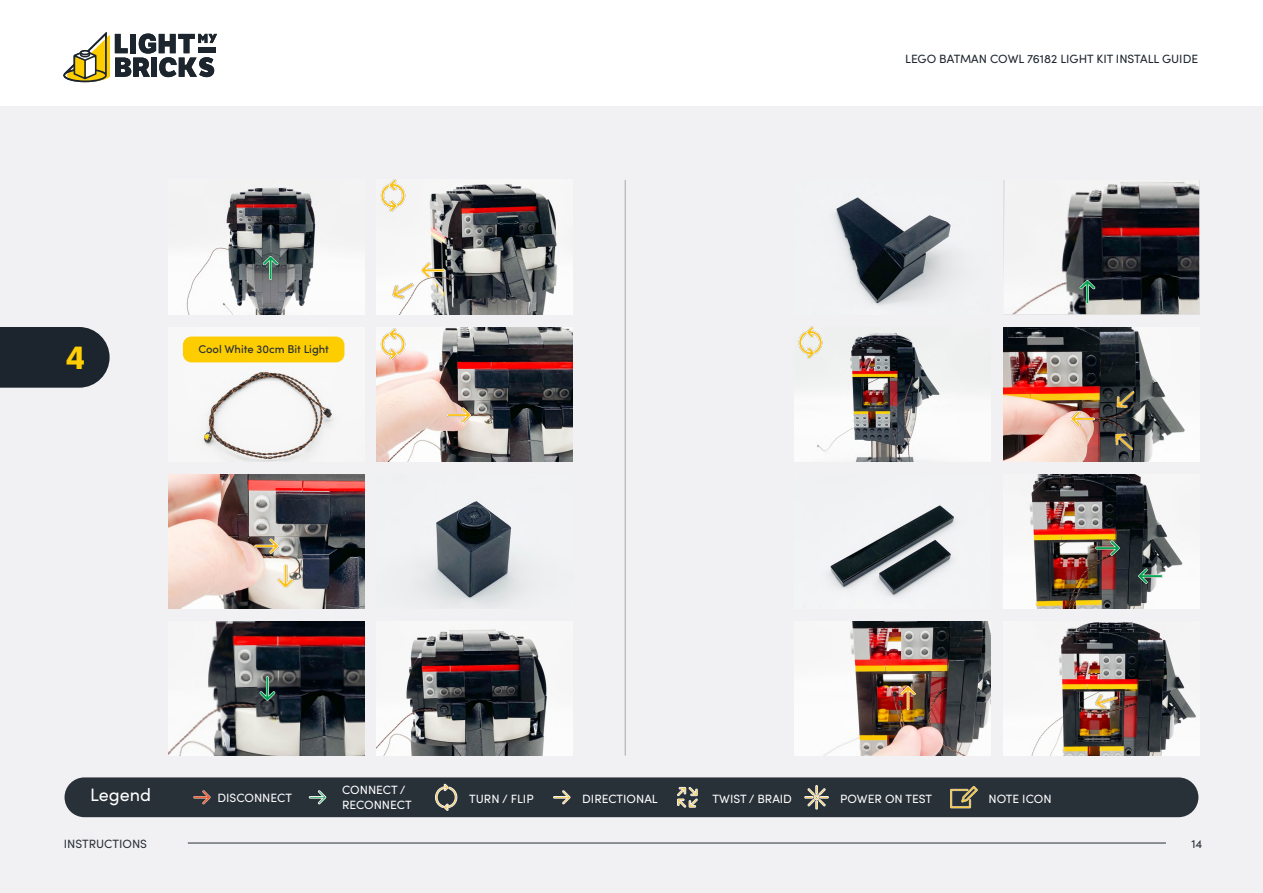
<style>
.page{position:relative;width:1263px;height:893px;background:#fff}
.page>*{position:absolute;margin:0;border:0;box-sizing:border-box;transform-origin:0 0}
.t1{font:700 31.5px "LFT Etica";color:#ffcd03}
.t2{font:18px "Sofia Pro";color:#fff}
.t3{font:12px/14.4px "Sofia Pro";color:#fff}
.t4{font:12px "Sofia Pro";color:#1c252d}
.t5{font:12px "Sofia Pro";color:#283038}
.t6{font:500 11.25px "Sofia Pro";color:#283038}
</style>
<div class="page">
<svg style="left:63px;top:32px;width:154px;height:50px"></svg>
<div style="left:0;top:106px;width:1263px;height:787px;background:#f1f1f3"></div>
<hr style="left:188px;top:843px;width:978px;height:1px;background:#283038">
<img style="left:168px;top:187px;width:196px;height:127px">
<img style="left:834px;top:197px;width:118px;height:108px">
<img style="left:377px;top:184px;width:196px;height:130px">
<img style="left:1003px;top:180px;width:196px;height:134px">
<img style="left:794px;top:333px;width:169px;height:128px">
<img style="left:377px;top:327px;width:196px;height:134px">
<img style="left:1003px;top:327px;width:196px;height:134px">
<img style="left:168px;top:474px;width:196px;height:134px">
<img style="left:1003px;top:474px;width:196px;height:134px">
<img style="left:168px;top:621px;width:196px;height:135px">
<img style="left:794px;top:621px;width:196px;height:135px">
<img style="left:377px;top:629px;width:196px;height:127px">
<img style="left:1003px;top:622px;width:196px;height:134px">
<svg style="left:0;top:327px;width:110px;height:61px;background:#2a323a"></svg>
<hr style="left:625px;top:180px;width:1px;height:576px;background:#000">
<div style="left:65px;top:777px;width:1133px;height:40px;background:#283038;border-radius:20px"></div>
<svg style="left:193px;top:790px;width:18px;height:14px"></svg>
<svg style="left:309px;top:790px;width:17px;height:14px"></svg>
<svg style="left:553px;top:790px;width:17px;height:14px"></svg>
<svg style="left:435px;top:784px;width:23px;height:27px"></svg>
<svg style="left:677px;top:787px;width:21px;height:21px"></svg>
<svg style="left:804px;top:785px;width:25px;height:24px"></svg>
<svg style="left:950px;top:786px;width:28px;height:22px"></svg>
<img style="left:377px;top:180px;width:31px;height:31px">
<img style="left:251px;top:530px;width:31px;height:32px">
<img style="left:1092px;top:532px;width:31px;height:31px">
<img style="left:182px;top:336px;width:163px;height:125px">
<div style="left:183px;top:337px;width:161px;height:25px;background:#fecd00;border-radius:9px"></div>
<img style="left:423px;top:501px;width:99px;height:106px">
<img style="left:829px;top:505px;width:126px;height:91px">
<img style="left:255px;top:252px;width:31px;height:32px">
<img style="left:377px;top:328px;width:31px;height:32px">
<img style="left:417px;top:255px;width:32px;height:31px">
<img style="left:380px;top:268px;width:43px;height:43px">
<img style="left:270px;top:560px;width:31px;height:32px">
<img style="left:443px;top:399px;width:31px;height:31px">
<img style="left:252px;top:673px;width:31px;height:31px">
<img style="left:1072px;top:277px;width:31px;height:31px">
<img style="left:794px;top:327px;width:32px;height:31px">
<img style="left:1067px;top:404px;width:31px;height:31px">
<img style="left:1101px;top:377px;width:45px;height:44px">
<img style="left:1100px;top:419px;width:44px;height:43px">
<img style="left:1135px;top:560px;width:31px;height:32px">
<img style="left:892px;top:682px;width:32px;height:31px">
<img style="left:1085px;top:680px;width:39px;height:39px">
<h1 class="t1" style="left:66px;top:338px;width:21px">4</h1>
<p class="t6" style="left:198px;top:341px;width:132px">Cool White 30cm Bit Light</p>
<p class="t4" style="left:905px;top:50px;width:294px">LEGO BATMAN COWL 76182 LIGHT KIT INSTALL GUIDE</p>
<h2 class="t2" style="left:90px;top:781px;width:62px">Legend</h2>
<p class="t3" style="left:217px;top:790px;width:76px">DISCONNECT</p>
<p class="t3" style="left:342px;top:782px;width:71px">CONNECT /<br>RECONNECT</p>
<p class="t3" style="left:469px;top:791px;width:66px">TURN / FLIP</p>
<p class="t3" style="left:582px;top:791px;width:77px">DIRECTIONAL</p>
<p class="t3" style="left:713px;top:791px;width:81px">TWIST / BRAID</p>
<p class="t3" style="left:840px;top:791px;width:93px">POWER ON TEST</p>
<p class="t3" style="left:988px;top:791px;width:65px">NOTE ICON</p>
<p class="t5" style="left:64px;top:835px;width:85px">INSTRUCTIONS</p>
<p class="t5" style="left:1191px;top:835px;width:13px">14</p>
</div>
